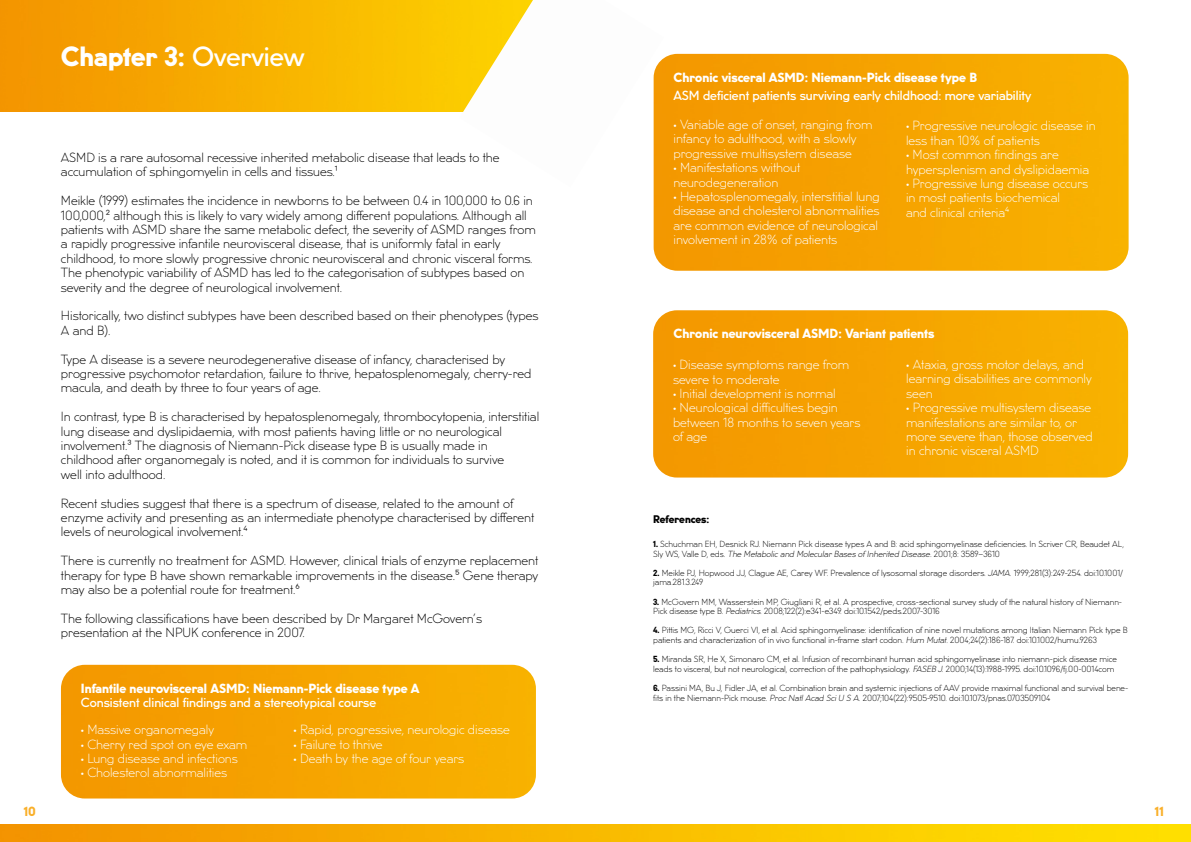
<style>
.page{position:relative;width:1191px;height:842px;background:#fff}
.page>*{position:absolute;margin:0;border:0;box-sizing:border-box;transform-origin:0 0}
.t1{font:900 25px "U8";color:#fff}
.t2{font:100 12px/14.4px "U8";color:#000}
.t3{font:100 12px/14.4px "U8";color:#fff}
.t4{font:900 12px "U8";color:#fff}
.t5{font:500 12px "U8";color:#fff}
.t6{font:900 12px "U8";color:#f9af29}
.t7{font:900 10px "U8";color:#000}
.t8{font:100 8px/9.6px "U8";color:#000}
.s1{font-weight:500}
.s2{font-weight:900}
.s3{font-style:italic}
</style>
<div class="page">
<img style="left:0;top:825px;width:1191px;height:17px">
<img style="left:0;top:0;width:459px;height:111px">
<img style="left:459px;top:0;width:74px;height:112px">
<img style="left:61px;top:665px;width:475px;height:133px">
<img style="left:653px;top:310px;width:475px;height:167px">
<img style="left:653px;top:54px;width:475px;height:217px">
<h1 class="t1" style="left:61px;top:36px;width:245px">Chapter 3: <span class="s1">Overview</span></h1>
<p class="t2" style="left:61px;top:149px;width:440px">ASMD is a rare autosomal recessive inherited metabolic disease that leads to the accumulation of sphingomyelin in cells and tissues.1</p>
<p class="t2" style="left:61px;top:192px;width:476px">Meikle (1999) estimates the incidence in newborns to be between 0.4 in 100,000 to 0.6 in 100,000,2 although this is likely to vary widely among different populations. Although all patients with ASMD share the same metabolic defect, the severity of ASMD ranges from a rapidly progressive infantile neurovisceral disease, that is uniformly fatal in early childhood, to more slowly progressive chronic neurovisceral and chronic visceral forms.<br>The phenotypic variability of ASMD has led to the categorisation of subtypes based on severity and the degree of neurological involvement.</p>
<p class="t2" style="left:61px;top:307px;width:479px">Historically, two distinct subtypes have been described based on their phenotypes (types<br>A and B).</p>
<p class="t2" style="left:61px;top:351px;width:472px">Type A disease is a severe neurodegenerative disease of infancy, characterised by progressive psychomotor retardation, failure to thrive, hepatosplenomegaly, cherry-red macula, and death by three to four years of age.</p>
<p class="t2" style="left:61px;top:408px;width:480px">In contrast, type B is characterised by hepatosplenomegaly, thrombocytopenia, interstitial lung disease and dyslipidaemia, with most patients having little or no neurological involvement.3 The diagnosis of Niemann-Pick disease type B is usually made in childhood after organomegaly is noted, and it is common for individuals to survive<br>well into adulthood.</p>
<p class="t2" style="left:61px;top:495px;width:475px">Recent studies suggest that there is a spectrum of disease, related to the amount of enzyme activity and presenting as an intermediate phenotype characterised by different levels of neurological involvement.4</p>
<p class="t2" style="left:61px;top:552px;width:479px;text-align:justify">There is currently no treatment for ASMD. However, clinical trials of enzyme replacement therapy for type B have shown remarkable improvements in the disease.5 Gene therapy may also be a potential route for treatment.6</p>
<p class="t2" style="left:61px;top:610px;width:422px">The following classifications have been described by Dr Margaret McGovern’s presentation at the NPUK conference in 2007.</p>
<p class="t4" style="left:81px;top:679px;width:340px">Infantile neurovisceral ASMD: Niemann-Pick disease type A</p>
<p class="t5" style="left:81px;top:694px;width:297px">Consistent clinical findings and a stereotypical course</p>
<p class="t3" style="left:81px;top:721px;width:135px">• Massive organomegaly</p>
<p class="t3" style="left:81px;top:736px;width:168px">• Cherry red spot on eye exam</p>
<p class="t3" style="left:81px;top:750px;width:159px">• Lung disease and infections</p>
<p class="t3" style="left:81px;top:764px;width:148px">• Cholesterol abnormalities</p>
<p class="t3" style="left:293px;top:721px;width:218px">• Rapid, progressive, neurologic disease</p>
<p class="t3" style="left:293px;top:736px;width:90px">• Failure to thrive</p>
<p class="t3" style="left:293px;top:750px;width:172px">• Death by the age of four years</p>
<p class="t4" style="left:673px;top:68px;width:305px">Chronic visceral ASMD: Niemann-Pick disease type B</p>
<p class="t5" style="left:673px;top:86px;width:359px">ASM deficient patients surviving early childhood: more variability</p>
<p class="t3" style="left:673px;top:116px;width:200px">• Variable age of onset, ranging from infancy to adulthood, with a slowly progressive multisystem disease</p>
<p class="t3" style="left:673px;top:159px;width:128px">• Manifestations without neurodegeneration</p>
<p class="t3" style="left:673px;top:188px;width:208px">• Hepatosplenomegaly, interstitial lung disease and cholesterol abnormalities are common evidence of neurological involvement in 28% of patients</p>
<p class="t3" style="left:906px;top:117px;width:191px">• Progressive neurologic disease in less than 10% of patients</p>
<p class="t3" style="left:906px;top:146px;width:185px">• Most common findings are hypersplenism and dyslipidaemia</p>
<p class="t3" style="left:906px;top:175px;width:184px">• Progressive lung disease occurs in most patients biochemical<br>and clinical criteria4</p>
<p class="t4" style="left:673px;top:324px;width:262px">Chronic neurovisceral ASMD: Variant patients</p>
<p class="t3" style="left:673px;top:356px;width:178px">• Disease symptoms range from severe to moderate</p>
<p class="t3" style="left:673px;top:385px;width:164px">• Initial development is normal</p>
<p class="t3" style="left:673px;top:399px;width:189px">• Neurological difficulties begin between 18 months to seven years of age</p>
<p class="t3" style="left:906px;top:356px;width:187px">• Ataxia, gross motor delays, and learning disabilities are commonly seen</p>
<p class="t3" style="left:906px;top:399px;width:188px">• Progressive multisystem disease manifestations are similar to, or more severe than, those observed in chronic visceral ASMD</p>
<p class="t7" style="left:653px;top:511px;width:58px">References:</p>
<p class="t8" style="left:653px;top:538px;width:472px"><span class="s2">1.</span> Schuchman EH, Desnick RJ. Niemann Pick disease types A and B: acid sphingomyelinase deficiencies. In Scriver CR, Beaudet AL,<br>S l y WS, Va l l e D, e d s . <span class="s3">The Metabolic and MolecularBases of Inherited Disease.</span>2 0 0 1 ; 8 : 3 5 8 9 – 3 6 1 0</p>
<p class="t8" style="left:653px;top:567px;width:471px"><span class="s2">2.</span> Meikle PJ, Hopwood JJ, Clague AE, Carey WF. Prevalence of lysosomal storage disorders. <span class="s3">JAMA</span>. 1999;281(3):249-254. doi:10.1001/ jama.281.3.249</p>
<p class="t8" style="left:653px;top:596px;width:470px"><span class="s2">3.</span> McGovern MM, Wasserstein MP, Giugliani R, et al. A prospective, cross-sectional survey study of the natural history of Niemann-<br>Pick disease type B. <span class="s3">Pediatrics.</span>2008;122(2):e341-e349. doi:10.1542/peds.2007-3016</p>
<p class="t8" style="left:653px;top:625px;width:476px"><span class="s2">4.</span> Pittis MG, Ricci V, Guerci VI, et al. Acid sphingomyelinase: identification of nine novel mutations among Italian Niemann Pick type B patients and characterization of in vivo functional in-frame start codon. <span class="s3">Hum Mutat.</span>2004;24(2):186-187. doi:10.1002/humu.9263</p>
<p class="t8" style="left:653px;top:654px;width:465px"><span class="s2">5.</span> Miranda SR, He X, Simonaro CM, et al. Infusion of recombinant human acid sphingomyelinase into niemann-pick disease mice leads to visceral, but not neurological, correction of the pathophysiology. <span class="s3">FASEB J.</span>2000;14(13):1988-1995. doi:10.1096/fj.00-0014com</p>
<p class="t8" style="left:653px;top:682px;width:476px"><span class="s2">6.</span> Passini MA, Bu J, Fidler JA, et al. Combination brain and systemic injections of AAV provide maximal functional and survival bene&shy;fits in the Niemann-Pick mouse. <span class="s3">Proc NatlAcad SciU S A.</span>2007;104(22):9505-9510. doi:10.1073/pnas.0703509104</p>
<p class="t6" style="left:24px;top:802px;width:14px">10</p>
<p class="t6" style="left:1155px;top:802px;width:10px">11</p>
</div>
